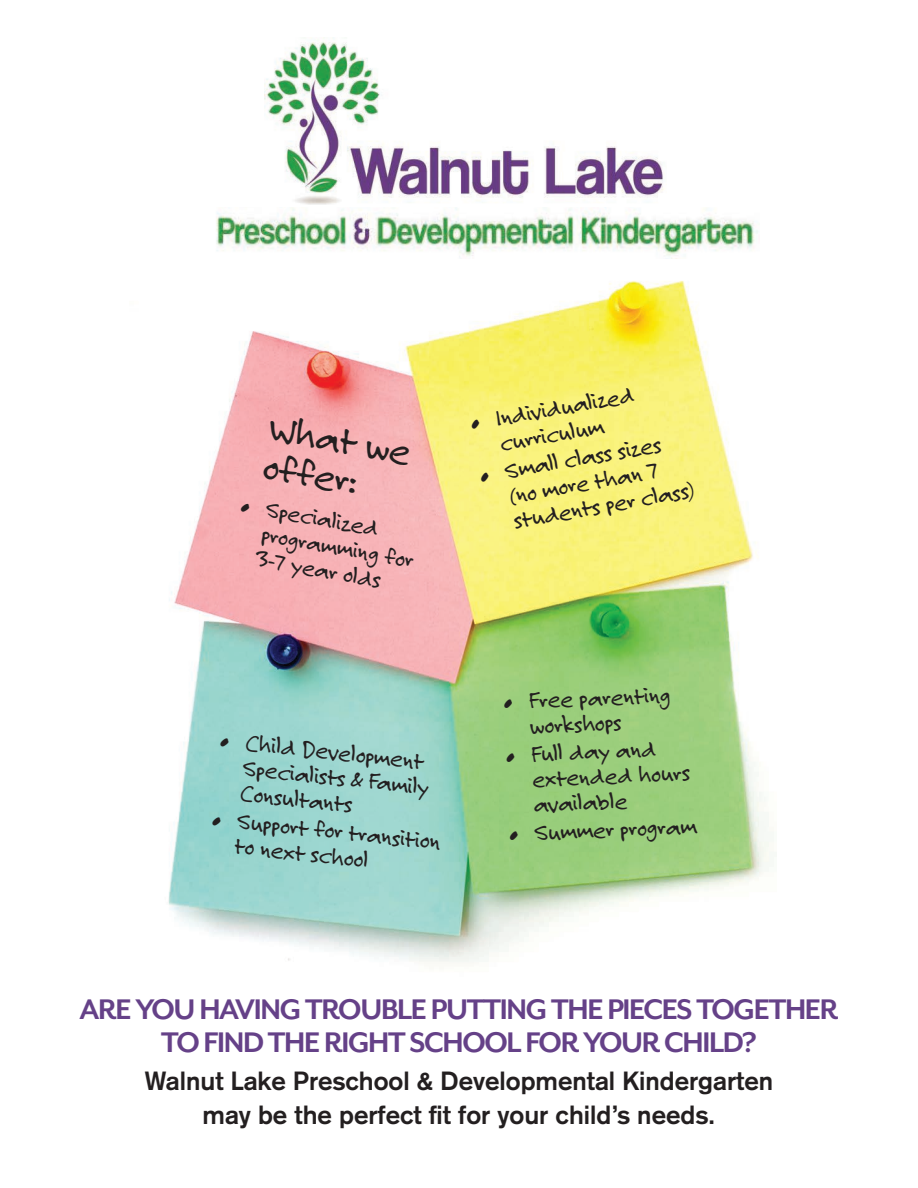
<style>
.page{position:relative;width:918px;height:1188px;background:#fff}
.page>*{position:absolute;margin:0;border:0;box-sizing:border-box;transform-origin:0 0}
.t1{font:42px/38.5px "Felt Tip Roman";color:#231f20}
.t2{font:700 32.7px/32.8px "Mr Eaves XL San OT";letter-spacing:-.04em;color:#654188;text-align:center}
.t3{font:700 25.95px/33.6px "Akzidenz Grotesk";color:#231f20;text-align:center}
.t4{font:25.35px/25.3px "Felt Tip Roman";color:#231f20}
</style>
<div class="page">
<img style="left:168px;top:280px;width:601px;height:682px">
<img style="left:265px;top:37px;width:399px;height:167px">
<img style="left:216px;top:208px;width:542px;height:51px">
<p class="t1" style="left:273px;top:408px;width:145px;rotate:10deg">What we offer:</p>
<p class="t4" style="left:268px;top:496px;width:156px;text-indent:-25px;rotate:10deg">• Specialized programming for<br>3-7 year olds</p>
<p class="t4" style="left:468px;top:410px;width:168px;text-align:center;rotate:-10deg">• Individualized curriculum</p>
<p class="t4" style="left:503px;top:458px;width:185px;text-indent:-25px;rotate:-10deg">• Small class sizes (no more than 7 students per class)</p>
<p class="t4" style="left:247px;top:730px;width:189px;text-indent:-25px;rotate:6deg">• Child Development<br>Specialists &amp; Family<br>Consultants</p>
<p class="t4" style="left:239px;top:808px;width:206px;text-indent:-25px;rotate:6deg">• Support for transition to next school</p>
<p class="t4" style="left:529px;top:687px;width:143px;text-indent:-26px;rotate:-2deg">• Free parenting workshops</p>
<p class="t4" style="left:531px;top:741px;width:159px;text-indent:-26px;rotate:-2deg">• Full day and extended hours available</p>
<p class="t4" style="left:509px;top:820px;width:189px;rotate:-2deg">• Summer program</p>
<p class="t2" style="left:80px;top:993px;width:760px">ARE YOU HAVING TROUBLE PUTTING THE PIECES TOGETHER<br>TO FIND THE RIGHT SCHOOL FOR YOUR CHILD?</p>
<p class="t3" style="left:145px;top:1064px;width:630px">Walnut Lake Preschool &amp; Developmental Kindergarten may be the perfect fit for your child’s needs.</p>
</div>
